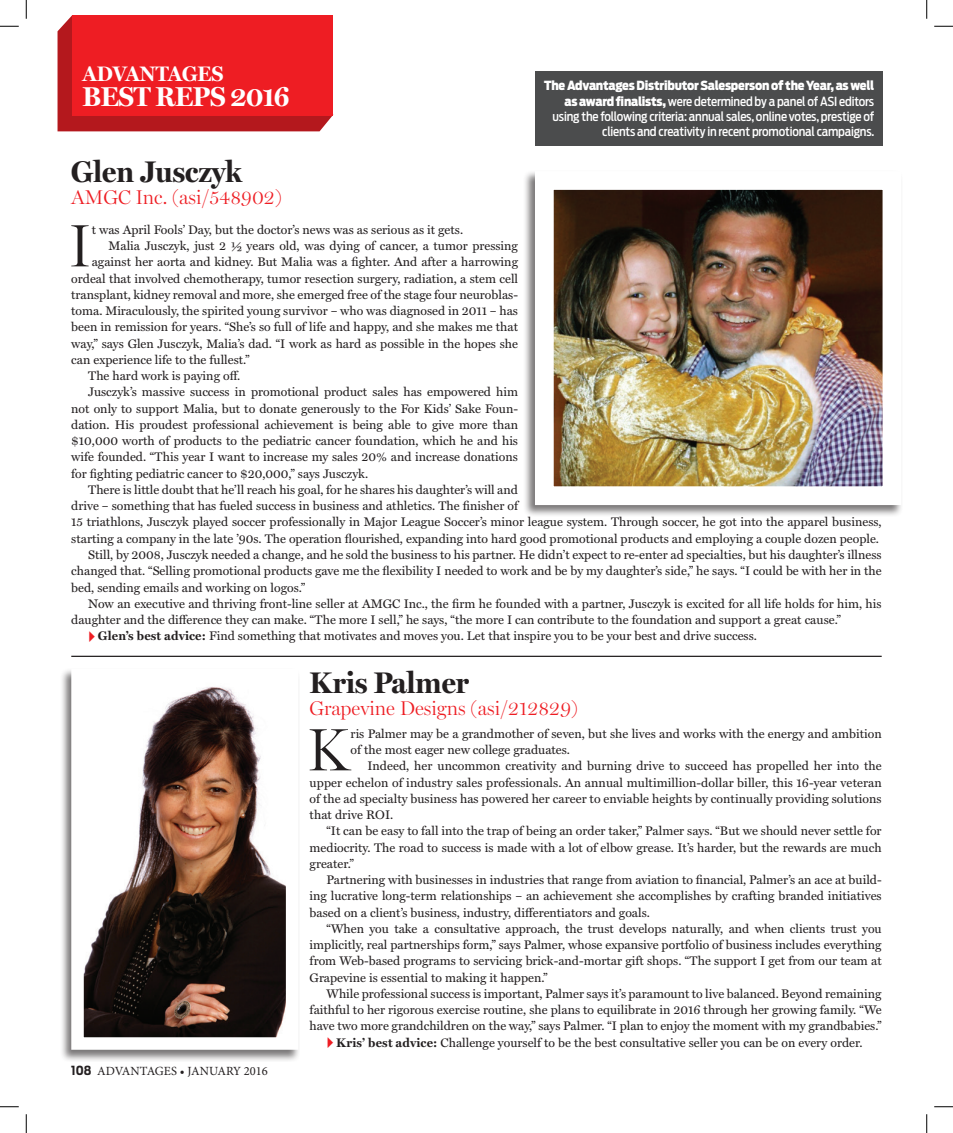
<style>
.page{position:relative;width:953px;height:1133px;background:#fff}
.page>*{position:absolute;margin:0;border:0;box-sizing:border-box;transform-origin:0 0}
.Body_Indent{font:300 60.12px "Miller Display";color:#231f20}
.finalist_name{font:700 30px "Miller Display";letter-spacing:.005em;color:#231f20}
.Body_Indent-2{font:700 27.38px "Miller Display";letter-spacing:-.01em;color:#fff}
.Body_Indent-3{font:700 21.12px "Miller Display";color:#fff}
.finalist_asi{font:300 20px "Miller Display";color:#ee1d23}
.Body_Indent-4{font:12.5px/16.2px "Miller Text";color:#231f20;text-align:justify}
.box_items{font:500 12.5px/15px "Antenna Cond";letter-spacing:-.015em;color:#fff;text-align:right}
.t1{font:12.5px "Minion Pro";color:#231f20}
.s1{font-weight:900}
.s2{font-weight:700}
.s3{font-family:"Antenna Cond";font-weight:700}
</style>
<div class="page">
<div style="left:523px;top:170px;width:380px;height:347px;background:#231f20;opacity:.6"></div>
<img style="left:555px;top:191px;width:326px;height:294px">
<hr style="left:71px;top:655px;width:810px;height:2px;background:#231f20">
<div style="left:59px;top:667px;width:241px;height:395px;background:#231f20;opacity:.6"></div>
<img style="left:84px;top:682px;width:201px;height:354px">
<div style="left:535px;top:71px;width:347px;height:75px;background:#4b4c4d"></div>
<svg style="left:57px;top:15px;width:276px;height:116px;background:#ba2328"></svg>
<div style="left:72px;top:15px;width:261px;height:100px;background:#ee1d23"></div>
<svg style="left:0;top:25px;width:19px;height:2px"></svg>
<svg style="left:934px;top:25px;width:18px;height:2px"></svg>
<svg style="left:0;top:1106px;width:19px;height:1px"></svg>
<svg style="left:934px;top:1106px;width:18px;height:1px"></svg>
<svg style="left:25px;top:0;width:2px;height:19px"></svg>
<svg style="left:25px;top:1114px;width:2px;height:18px"></svg>
<svg style="left:926px;top:0;width:1px;height:19px"></svg>
<svg style="left:926px;top:1114px;width:1px;height:18px"></svg>
<p class="Body_Indent-3" style="left:82px;top:61px;width:142px">ADVANTAGES</p>
<p class="Body_Indent-2" style="left:82px;top:81px;width:209px">BEST REPS 2016</p>
<p class="box_items" style="left:544px;top:78px;width:332px"><span class="s1">The Advantages Distributor Salesperson of the Year, as well as award finalists,</span> were determined by a panel of ASI editors using the following criteria: annual sales, online votes, prestige of clients and creativity in recent promotional campaigns.</p>
<p class="finalist_name" style="left:71px;top:154px;width:172px">Glen Jusczyk</p>
<p class="finalist_asi" style="left:71px;top:186px;width:212px">AMGC Inc. (asi/548902)</p>
<p class="Body_Indent" style="left:68px;top:211px;width:25px">I</p>
<p class="Body_Indent-4" style="left:92px;top:222px;width:373px">t was April Fools’ Day, but the doctor’s news was as serious as it gets.</p>
<p class="Body_Indent-4" style="left:109px;top:238px;width:411px">Malia Jusczyk, just 2 ½ years old, was dying of cancer, a tumor pressing</p>
<p class="Body_Indent-4" style="left:92px;top:254px;width:428px">against her aorta and kidney. But Malia was a fighter. And after a harrowing</p>
<p class="Body_Indent-4" style="left:71px;top:270px;width:448px">ordeal that involved chemotherapy, tumor resection surgery, radiation, a stem cell</p>
<p class="Body_Indent-4" style="left:71px;top:287px;width:448px">transplant, kidney removal and more, she emerged free of the stage four neuroblas-</p>
<p class="Body_Indent-4" style="left:71px;top:303px;width:448px">toma. Miraculously, the spirited young survivor – who was diagnosed in 2011 – has</p>
<p class="Body_Indent-4" style="left:71px;top:319px;width:448px">been in remission for years. “She’s so full of life and happy, and she makes me that</p>
<p class="Body_Indent-4" style="left:71px;top:335px;width:448px">way,” says Glen Jusczyk, Malia’s dad. “I work as hard as possible in the hopes she</p>
<p class="Body_Indent-4" style="left:71px;top:352px;width:180px">can experience life to the fullest.”</p>
<p class="Body_Indent-4" style="left:88px;top:368px;width:154px">The hard work is paying off.</p>
<p class="Body_Indent-4" style="left:71px;top:384px;width:448px;text-indent:17px">Jusczyk’s massive success in promotional product sales has empowered him not only to support Malia, but to donate generously to the For Kids’ Sake Foun&shy;dation. His proudest professional achievement is being able to give more than $10,000 worth of products to the pediatric cancer foundation, which he and his wife founded. “This year I want to increase my sales 20% and increase donations for fighting pediatric cancer to $20,000,” says Jusczyk.</p>
<p class="Body_Indent-4" style="left:71px;top:482px;width:812px;text-align:left;text-indent:17px">There is little doubt that he’ll reach his goal, for he shares his daughter’s will and<br>drive – something that has fueled success in business and athletics. The finisher of<br>15 triathlons, Jusczyk played soccer professionally in Major League Soccer’s minor league system. Through soccer, he got into the apparel business, starting a company in the late ’90s. The operation flourished, expanding into hard good promotional products and employing a couple dozen people.</p>
<p class="Body_Indent-4" style="left:71px;top:547px;width:812px;text-indent:17px">Still, by 2008, Jusczyk needed a change, and he sold the business to his partner. He didn’t expect to re-enter ad specialties, but his daughter’s illness changed that. “Selling promotional products gave me the flexibility I needed to work and be by my daughter’s side,” he says. “I could be with her in the bed, sending emails and working on logos.”</p>
<p class="Body_Indent-4" style="left:71px;top:595px;width:811px;text-indent:17px">Now an executive and thriving front-line seller at AMGC Inc., the firm he founded with a partner, Jusczyk is excited for all life holds for him, his daughter and the difference they can make. “The more I sell,” he says, “the more I can contribute to the foundation and support a great cause.”</p>
<p class="Body_Indent-4" style="left:98px;top:628px;width:660px"><span class="s2">Glen’s best advice:</span> Find something that motivates and moves you. Let that inspire you to be your best and drive success.</p>
<p class="finalist_name" style="left:309px;top:665px;width:161px">Kris Palmer</p>
<p class="finalist_asi" style="left:309px;top:697px;width:270px">Grapevine Designs (asi/212829)</p>
<p class="Body_Indent" style="left:306px;top:715px;width:44px">K</p>
<p class="Body_Indent-4" style="left:350px;top:725px;width:532px">ris Palmer may be a grandmother of seven, but she lives and works with the energy and ambition of the most eager new college graduates.</p>
<p class="Body_Indent-4" style="left:309px;top:758px;width:573px;text-indent:58px">Indeed, her uncommon creativity and burning drive to succeed has propelled her into the upper echelon of industry sales professionals. An annual multimillion-dollar biller, this 16-year veteran of the ad specialty business has powered her career to enviable heights by continually providing solutions that drive ROI.</p>
<p class="Body_Indent-4" style="left:309px;top:823px;width:573px;text-indent:17px">“It can be easy to fall into the trap of being an order taker,” Palmer says. “But we should never settle for mediocrity. The road to success is made with a lot of elbow grease. It’s harder, but the rewards are much greater.”</p>
<p class="Body_Indent-4" style="left:309px;top:872px;width:573px;text-indent:17px">Partnering with businesses in industries that range from aviation to financial, Palmer’s an ace at build&shy;ing lucrative long-term relationships – an achievement she accomplishes by crafting branded initiatives based on a client’s business, industry, differentiators and goals.</p>
<p class="Body_Indent-4" style="left:309px;top:920px;width:573px;text-indent:17px">“When you take a consultative approach, the trust develops naturally, and when clients trust you implicitly, real partnerships form,” says Palmer, whose expansive portfolio of business includes everything from Web-based programs to servicing brick-and-mortar gift shops. “The support I get from our team at Grapevine is essential to making it happen.”</p>
<p class="Body_Indent-4" style="left:309px;top:985px;width:573px;text-indent:17px">While professional success is important, Palmer says it’s paramount to live balanced. Beyond remaining faithful to her rigorous exercise routine, she plans to equilibrate in 2016 through her growing family. “We have two more grandchildren on the way,” says Palmer. “I plan to enjoy the moment with my grandbabies.”</p>
<p class="Body_Indent-4" style="left:336px;top:1034px;width:528px"><span class="s2">Kris’ best advice:</span> Challenge yourself to be the best consultative seller you can be on every order.</p>
<p class="t1" style="left:71px;top:1063px;width:198px"><span class="s3">108</span> ADVANTAGES • JANUARY 2016</p>
</div>
